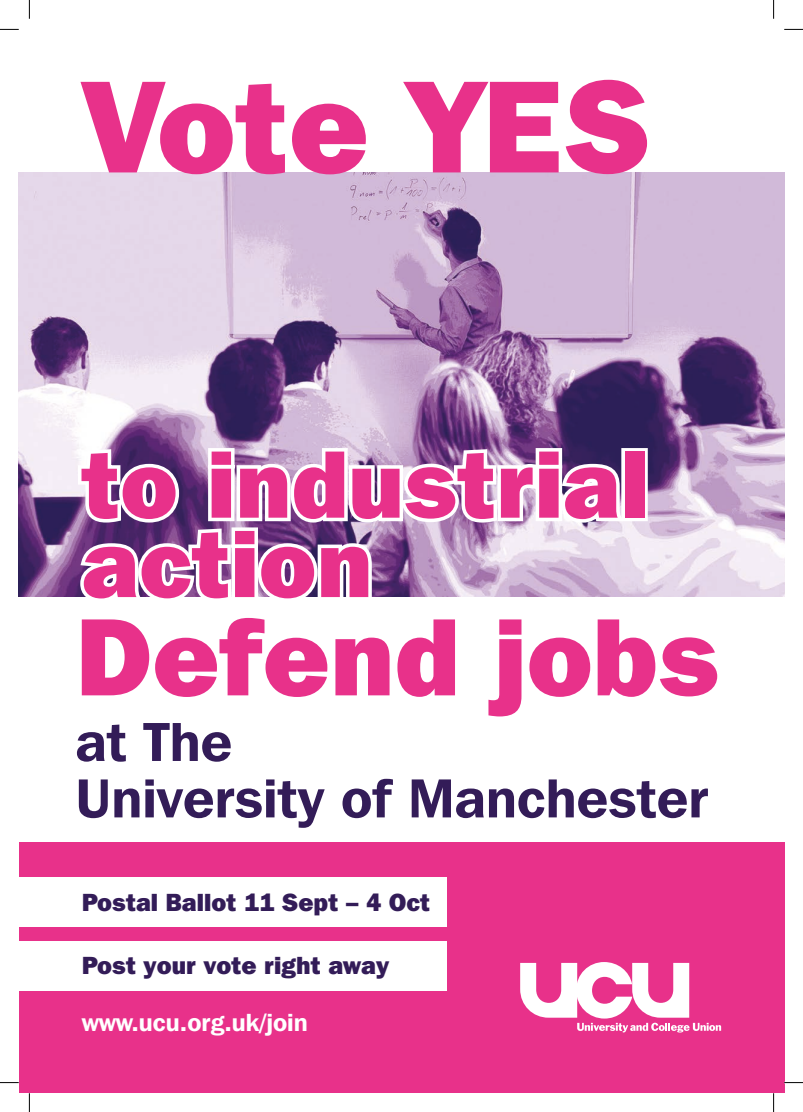
<style>
.page{position:relative;width:803px;height:1112px;background:#fff}
.page>*{position:absolute;margin:0;border:0;box-sizing:border-box;transform-origin:0 0}
.t1{font:800 130.38px "Franklin Gothic IT Cby BT";color:#e8318a}
.t2{font:800 109.25px "Franklin Gothic IT Cby BT";color:#e8318a}
.t3{font:800 95.12px/79.2px "Franklin Gothic IT Cby BT";color:#e8318a}
.t4{font:600 54.62px/56.4px "Franklin Gothic IT Cby BT";color:#331c58}
.t5{font:800 24.62px "Franklin Gothic IT Cby BT";color:#331c58}
.t6{font:600 24.62px "Franklin Gothic IT Cby BT";color:#fff}
</style>
<div class="page">
<div style="left:19px;top:842px;width:765px;height:250px;background:#e8318a"></div>
<img style="left:19px;top:172px;width:765px;height:424px">
<div style="left:621px;top:448px;width:27px;height:73px;border:7px solid #fff"></div>
<svg style="left:74px;top:444px;width:555px;height:153px"></svg>
<svg style="left:520px;top:962px;width:201px;height:70px"></svg>
<div style="left:19px;top:877px;width:427px;height:50px;background:#fff"></div>
<div style="left:19px;top:941px;width:427px;height:50px;background:#fff"></div>
<svg style="left:0;top:29px;width:19px;height:1px"></svg>
<svg style="left:784px;top:29px;width:19px;height:1px"></svg>
<svg style="left:0;top:1082px;width:19px;height:1px"></svg>
<svg style="left:784px;top:1079px;width:19px;height:4px"></svg>
<svg style="left:29px;top:0;width:1px;height:19px"></svg>
<svg style="left:29px;top:1092px;width:4px;height:19px"></svg>
<svg style="left:773px;top:0;width:1px;height:19px"></svg>
<svg style="left:770px;top:1092px;width:4px;height:19px"></svg>
<h1 class="t1" style="left:82px;top:43px;width:570px">Vote YES</h1>
<h3 class="t3" style="left:82px;top:442px;width:568px">to industrial action</h3>
<h2 class="t2" style="left:75px;top:587px;width:646px">Defend jobs</h2>
<h3 class="t4" style="left:75px;top:712px;width:634px">at The<br>University of Manchester</h3>
<p class="t5" style="left:82px;top:886px;width:350px">Postal Ballot 11 Sept – 4 Oct</p>
<p class="t5" style="left:82px;top:949px;width:309px">Post your vote right away</p>
<p class="t6" style="left:82px;top:1006px;width:228px">www.ucu.org.uk/join</p>
</div>
